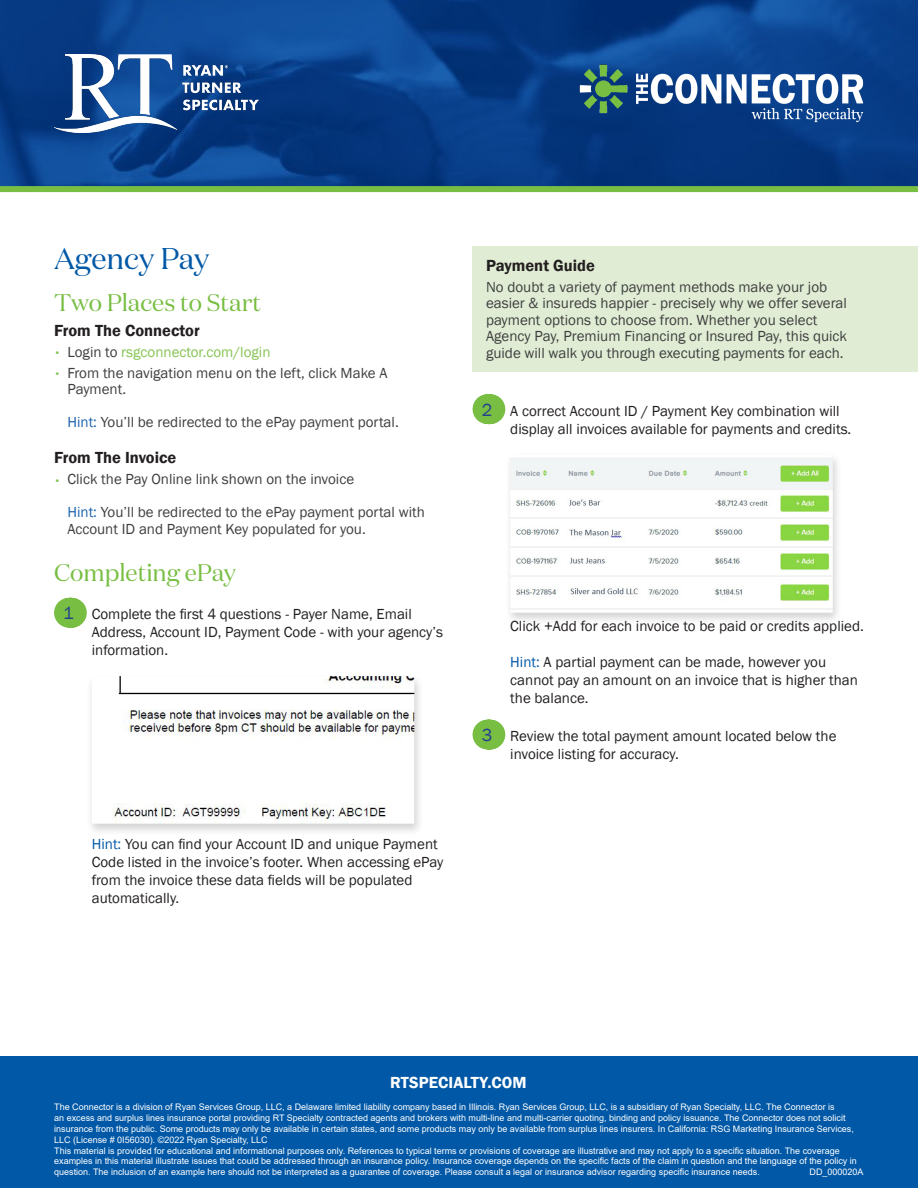
<style>
.page{position:relative;width:918px;height:1188px;background:#fff}
.page>*{position:absolute;margin:0;border:0;box-sizing:border-box;transform-origin:0 0}
.t1{font:30px "Domaine Display Test";color:#0158a6}
.t2{font:24px "Domaine Display Test";color:#77be42}
.Bold_Header{font:600 16.5px "Franklin Gothic";color:#231f20}
.Bold_Header-2{font:600 16.5px "Franklin Gothic";color:#fff}
.t3{font:15px/18px "Franklin Gothic";color:#231f20}
.Bullet{font:15px/16.5px "Franklin Gothic";color:#3e3e3f}
.t4{font:15px "Franklin Gothic";color:#84c451}
.Disclaimer{font:9px/10.8px "Arial";color:#fff}
.s1{font-size:9.75px}
.s2{color:#3e3e3f}
.s3{font-size:9.75px;color:#84c451}
.s4{color:#1c62ad}
.s5{font-size:18px;color:#253f8e}
.s6{color:#0158a6}
</style>
<div class="page">
<img style="left:0;top:0;width:918px;height:186px">
<div style="left:0;top:1057px;width:918px;height:131px;background:#0158a6"></div>
<svg style="left:70px;top:598px;width:1px;height:30px"></svg>
<hr style="left:69px;top:598px;width:1px;height:30px;background:#77be42">
<hr style="left:71px;top:598px;width:1px;height:30px;background:#77be42">
<div style="left:86px;top:673px;width:338px;height:163px;background:#231f20;opacity:.2"></div>
<img style="left:92px;top:676px;width:322px;height:148px">
<hr style="left:488px;top:394px;width:1px;height:30px;background:#77be42">
<hr style="left:489px;top:394px;width:1px;height:30px;background:#77be42">
<hr style="left:488px;top:720px;width:1px;height:30px;background:#77be42">
<hr style="left:489px;top:720px;width:1px;height:30px;background:#77be42">
<div style="left:504px;top:452px;width:338px;height:173px;background:#231f20;opacity:.2"></div>
<img style="left:510px;top:455px;width:323px;height:158px">
<img style="left:54px;top:54px;width:205px;height:78px">
<img style="left:580px;top:64px;width:284px;height:58px">
<div style="left:0;top:186px;width:918px;height:6px;background:#77be42"></div>
<div style="left:472px;top:246px;width:446px;height:126px;background:#e0edd4"></div>
<p class="t1" style="left:54px;top:240px;width:157px">Agency Pay</p>
<p class="t2" style="left:54px;top:288px;width:209px">Two Places to Start</p>
<p class="Bold_Header" style="left:54px;top:320px;width:147px">From The Connector</p>
<p class="t4" style="left:54px;top:342px;width:218px"><span class="s1">•</span> <span class="s2">Login to</span> rsgconnector.com/login</p>
<p class="Bullet" style="left:68px;top:365px;width:322px;text-indent:-14px"><span class="s3">•</span> From the navigation menu on the left, click Make A<br>Payment.</p>
<p class="Bullet" style="left:68px;top:414px;width:333px"><span class="s4">Hint:</span> You’ll be redirected to the ePay payment portal.</p>
<p class="Bold_Header" style="left:54px;top:448px;width:124px">From The Invoice</p>
<p class="Bullet" style="left:54px;top:472px;width:302px"><span class="s3">•</span> Click the Pay Online link shown on the invoice</p>
<p class="Bullet" style="left:68px;top:505px;width:359px"><span class="s4">Hint:</span> You’ll be redirected to the ePay payment portal with<br>Account ID and Payment Key populated for you.</p>
<p class="t2" style="left:54px;top:558px;width:184px">Completing ePay</p>
<p class="t3" style="left:92px;top:605px;width:353px;text-indent:-28px"><span class="s5">1</span> Complete the first 4 questions - Payer Name, Email<br>Address, Account ID, Payment Code - with your agency’s information.</p>
<p class="t3" style="left:92px;top:836px;width:353px"><span class="s6">Hint:</span> You can find your Account ID and unique Payment Code listed in the invoice’s footer. When accessing ePay from the invoice these data fields will be populated automatically.</p>
<p class="Bold_Header" style="left:486px;top:255px;width:110px">Payment Guide</p>
<p class="Bullet" style="left:486px;top:279px;width:363px">No doubt a variety of payment methods make your job easier &amp; insureds happier - precisely why we offer several payment options to choose from. Whether you select Agency Pay, Premium Financing or Insured Pay, this quick guide will walk you through executing payments for each.</p>
<p class="t3" style="left:510px;top:402px;width:343px;text-indent:-28px"><span class="s5">2</span> A correct Account ID / Payment Key combination will display all invoices available for payments and credits.</p>
<p class="t3" style="left:510px;top:617px;width:355px">Click +Add for each invoice to be paid or credits applied.</p>
<p class="t3" style="left:510px;top:653px;width:349px"><span class="s6">Hint:</span> A partial payment can be made, however you cannot pay an amount on an invoice that is higher than the balance.</p>
<p class="t3" style="left:510px;top:727px;width:328px;text-indent:-28px"><span class="s5">3</span> Review the total payment amount located below the invoice listing for accuracy.</p>
<p class="Bold_Header-2" style="left:390px;top:1072px;width:138px">RTSPECIALTY.COM</p>
<p class="Disclaimer" style="left:54px;top:1102px;width:801px">The Connector is a division of Ryan Services Group, LLC, a Delaware limited liability company based in Illinois. Ryan Services Group, LLC, is a subsidiary of Ryan Specialty, LLC. The Connector is<br>an excess and surplus lines insurance portal providing RT Specialty contracted agents and brokers with multi-line and multi-carrier quoting, binding and policy issuance. The Connector does not solicit insurance from the public. Some products may only be available in certain states, and some products may only be available from surplus lines insurers. In California: RSG Marketing Insurance Services, LLC (License # 0I56030). ©2022 Ryan Specialty, LLC</p>
<p class="Disclaimer" style="left:54px;top:1145px;width:804px">This material is provided for educational and informational purposes only. References to typical terms or provisions of coverage are illustrative and may not apply to a specific situation. The coverage examples in this material illustrate issues that could be addressed through an insurance policy. Insurance coverage depends on the specific facts of the claim in question and the language of the policy in question. The inclusion of an example here should not be interpreted as a guarantee of coverage. Please consult a legal or insurance advisor regarding specific insurance needs.</p>
<p class="Disclaimer" style="left:810px;top:1167px;width:56px">DD_000020A</p>
</div>
